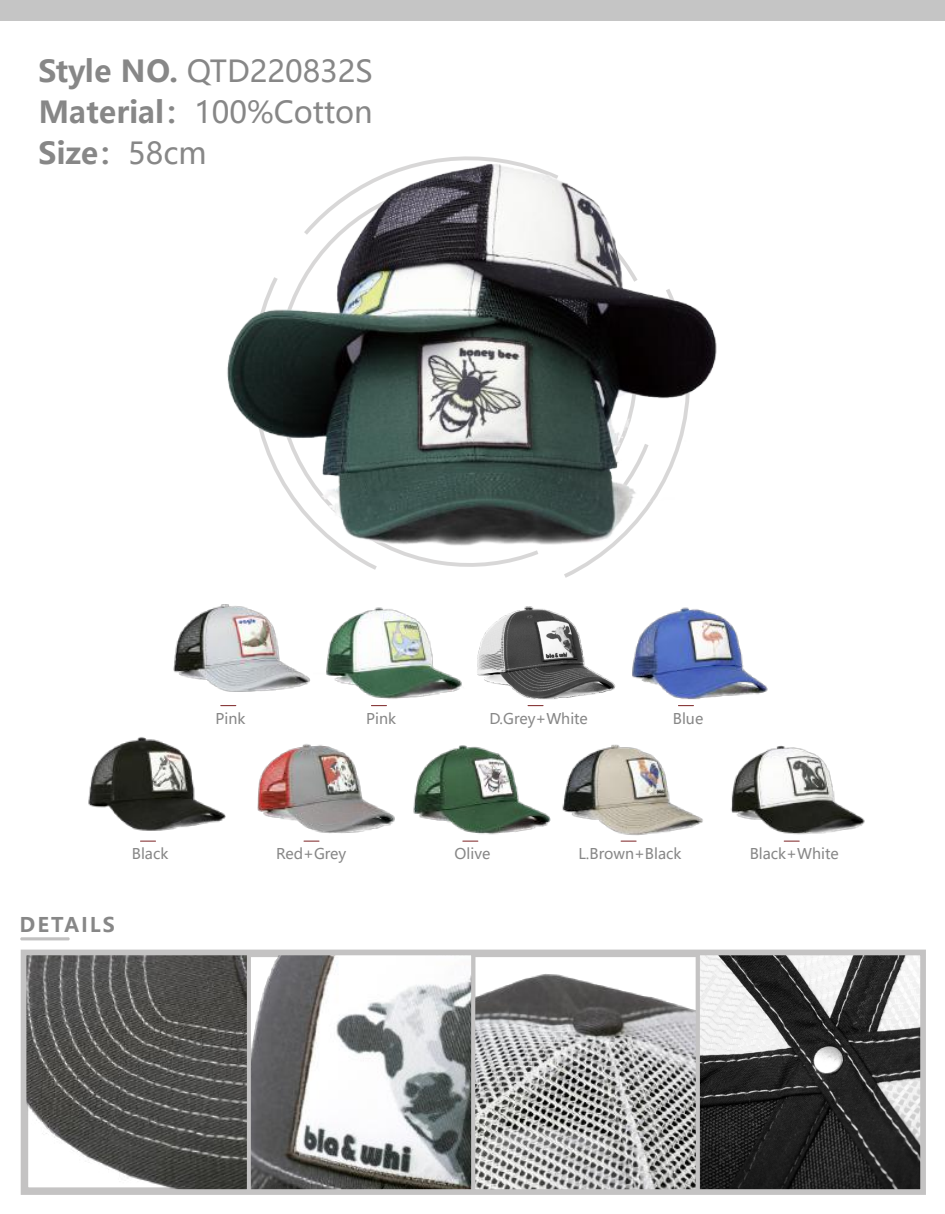
<style>
.page{position:relative;width:945px;height:1214px;background:#fff}
.page>*{position:absolute;margin:0;border:0;box-sizing:border-box;transform-origin:0 0}
.t1{font:30px/41px "Microsoft Ya Hei";color:#878787;text-align:justify}
.t2{font:700 20px "Microsoft Ya Hei";letter-spacing:.1em;color:#878787}
.t3{font:14.75px "Microsoft Ya Hei";color:#878787}
.s1{font-weight:700}
</style>
<div class="page">
<img style="left:88px;top:737px;width:138px;height:105px">
<img style="left:731px;top:745px;width:134px;height:97px">
<img style="left:632px;top:640px;width:136px;height:67px">
<img style="left:477px;top:640px;width:139px;height:67px">
<img style="left:326px;top:640px;width:136px;height:59px">
<img style="left:173px;top:624px;width:137px;height:83px">
<img style="left:562px;top:744px;width:141px;height:98px">
<img style="left:413px;top:745px;width:138px;height:97px">
<img style="left:246px;top:706px;width:149px;height:136px">
<hr style="left:20px;top:937px;width:50px;height:3px;background:#c1c0c0">
<div style="left:0;top:0;width:945px;height:21px;background:#c5c5c5"></div>
<div style="left:21px;top:949px;width:905px;height:245px;border:8px solid #c4c3c3"></div>
<img style="left:187px;top:156px;width:552px;height:484px">
<svg style="left:220px;top:705px;width:16px;height:1px"></svg>
<svg style="left:140px;top:840px;width:16px;height:1px"></svg>
<svg style="left:303px;top:840px;width:16px;height:1px"></svg>
<svg style="left:462px;top:840px;width:16px;height:1px"></svg>
<svg style="left:620px;top:840px;width:16px;height:1px"></svg>
<svg style="left:783px;top:840px;width:16px;height:1px"></svg>
<svg style="left:371px;top:705px;width:16px;height:1px"></svg>
<svg style="left:527px;top:705px;width:16px;height:1px"></svg>
<svg style="left:678px;top:705px;width:16px;height:1px"></svg>
<img style="left:28px;top:956px;width:891px;height:231px">
<div style="left:696px;top:951px;width:228px;height:241px;border:4px solid #c4c3c3"></div>
<div style="left:23px;top:951px;width:228px;height:241px;border:4px solid #c4c3c3"></div>
<div style="left:247px;top:951px;width:228px;height:241px;border:4px solid #c4c3c3"></div>
<div style="left:471px;top:951px;width:228px;height:241px;border:4px solid #c4c3c3"></div>
<h1 class="t1" style="left:38px;top:49px;width:336px"><span class="s1">Style NO.</span> QTD220832S <span class="s1">Material：</span>100%Cotton <span class="s1">Size：</span>58cm</h1>
<p class="t3" style="left:215px;top:708px;width:31px">Pink</p>
<p class="t3" style="left:366px;top:708px;width:31px">Pink</p>
<p class="t3" style="left:489px;top:708px;width:100px">D.Grey+White</p>
<p class="t3" style="left:673px;top:708px;width:32px">Blue</p>
<p class="t3" style="left:132px;top:843px;width:38px">Black</p>
<p class="t3" style="left:276px;top:843px;width:72px">Red+Grey</p>
<p class="t3" style="left:454px;top:843px;width:37px">Olive</p>
<p class="t3" style="left:578px;top:843px;width:105px">L.Brown+Black</p>
<p class="t3" style="left:749px;top:843px;width:90px">Black+White</p>
<h2 class="t2" style="left:20px;top:911px;width:97px">DETAILS</h2>
</div>
